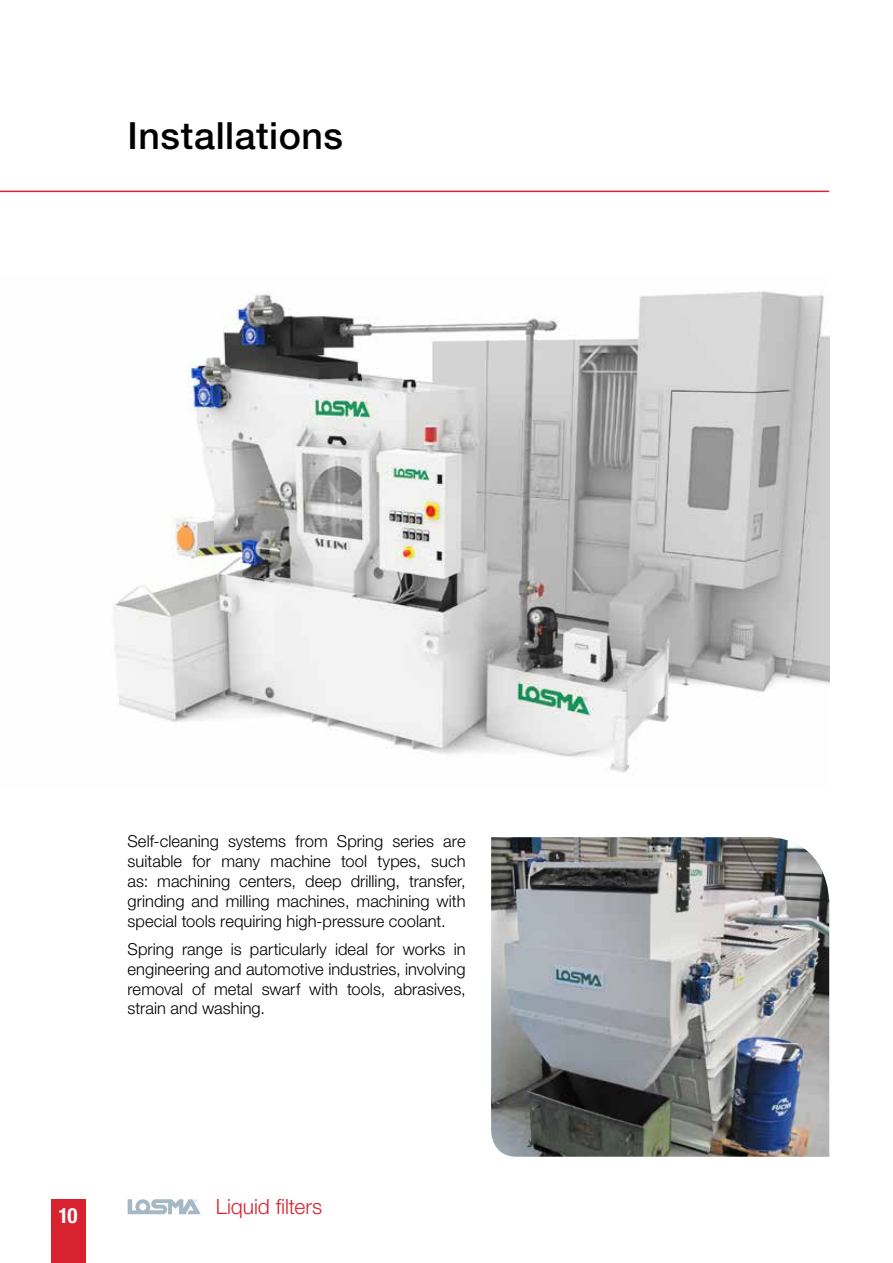
<style>
.page{position:relative;width:893px;height:1263px;background:#fff}
.page>*{position:absolute;margin:0;border:0;box-sizing:border-box;transform-origin:0 0}
.t1{font:500 37.5px "Helvetica Neue LT Std";letter-spacing:.015em;color:#000}
.t2{font:300 21px "Helvetica Neue LT Std";letter-spacing:-.005em;color:#d82230}
.t3{font:700 condensed 21px "Helvetica Neue LT Std";color:#fff}
.t4{font:300 16.5px/19.8px "Helvetica Neue LT Std";color:#000;text-align:justify}
</style>
<div class="page">
<div style="left:51px;top:1199px;width:34px;height:64px;background:#d82230"></div>
<svg style="left:128px;top:1199px;width:73px;height:15px"></svg>
<hr style="left:0;top:191px;width:829px;height:1px;background:#d82230">
<img style="left:113px;top:291px;width:716px;height:482px">
<img style="left:491px;top:837px;width:338px;height:320px">
<h1 class="t1" style="left:128px;top:114px;width:217px">Installations</h1>
<p class="t4" style="left:128px;top:831px;width:340px">Self-cleaning systems from Spring series are suitable for many machine tool types, such as: machining centers, deep drilling, transfer, grinding and milling machines, machining with special tools requiring high-pressure coolant.</p>
<p class="t4" style="left:128px;top:939px;width:340px">Spring range is particularly ideal for works in engineering and automotive industries, involving removal of metal swarf with tools, abrasives, strain and washing.</p>
<p class="t3" style="left:58px;top:1202px;width:21px">10</p>
<p class="t2" style="left:216px;top:1194px;width:108px">Liquid filters</p>
</div>
